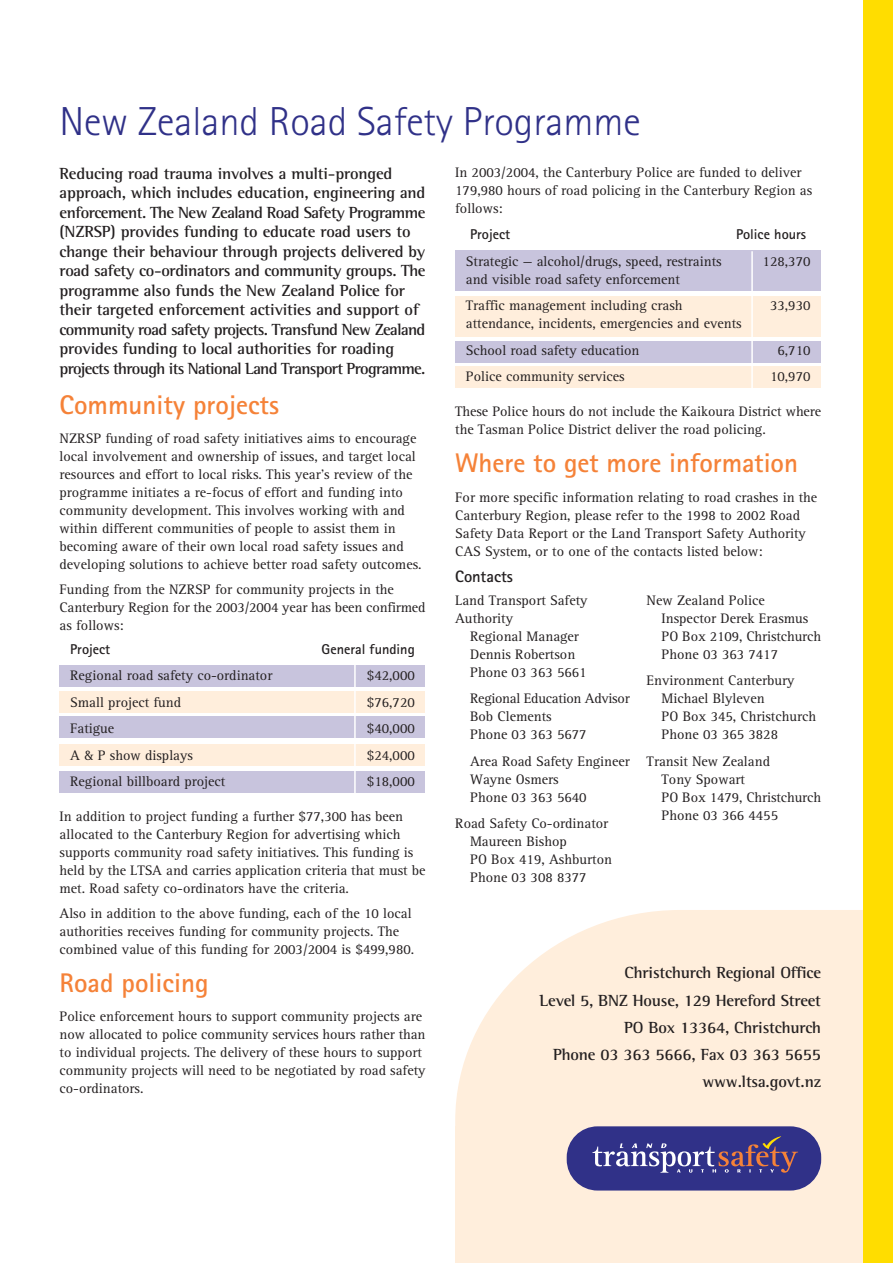
<style>
.page{position:relative;width:893px;height:1263px;background:#fff}
.page>*{position:absolute;margin:0;border:0;box-sizing:border-box;transform-origin:0 0}
.t1{font:40.5px "Rotis Sans Serif Light NZT";color:#303188}
.t2{font:27px "Rotis Sans Serif Bold NZT";color:#f58238}
.t3{font:16.5px/19.5px "Rotis Semi Serif Bold NZT";letter-spacing:-.01em;color:#231f20}
.t4{font:16.5px "Rotis Sans Serif Bold NZT";color:#231f20}
.t5{font:14.25px/18px "Rotis Serif NZT";color:#231f20}
.t6{font:14.25px/18px "Rotis Serif NZT";letter-spacing:-.02em;color:#231f20}
.t7{font:14.25px "Rotis Sans Serif Bold NZT";color:#231f20}
</style>
<div class="page">
<div style="left:455px;top:251px;width:366px;height:40px;background:#c8c4dd"></div>
<div style="left:455px;top:296px;width:366px;height:41px;background:#ffeedc"></div>
<div style="left:455px;top:341px;width:366px;height:21px;background:#c8c4dd"></div>
<div style="left:455px;top:367px;width:366px;height:21px;background:#ffeedc"></div>
<hr style="left:751px;top:251px;width:1px;height:143px;background:#fff">
<div style="left:60px;top:666px;width:365px;height:21px;background:#c8c4dd"></div>
<div style="left:60px;top:691px;width:365px;height:21px;background:#ffeedc"></div>
<div style="left:60px;top:717px;width:365px;height:21px;background:#c8c4dd"></div>
<div style="left:60px;top:744px;width:365px;height:22px;background:#ffeedc"></div>
<div style="left:60px;top:771px;width:365px;height:21px;background:#c8c4dd"></div>
<hr style="left:354px;top:661px;width:2px;height:136px;background:#fff">
<svg style="left:455px;top:910px;width:408px;height:217px;fill:#ffeedc"></svg>
<div style="left:455px;top:1127px;width:437px;height:136px;background:#ffeedc"></div>
<div style="left:863px;top:0;width:29px;height:1263px;background:#fd0"></div>
<div style="left:566px;top:1126px;width:255px;height:65px;background:#303188;border-radius:31px"></div>
<svg style="left:592px;top:1136px;width:206px;height:37px"></svg>
<h1 class="t1" style="left:60px;top:106px;width:582px">New Zealand Road Safety Programme</h1>
<p class="t3" style="left:60px;top:165px;width:367px">Reducing road trauma involves a multi-pronged approach, which includes education, engineering and enforcement. The New Zealand Road Safety Programme (NZRSP) provides funding to educate road users to change their behaviour through projects delivered by road safety co-ordinators and community groups. The programme also funds the New Zealand Police for their targeted enforcement activities and support of community road safety projects. Transfund New Zealand provides funding to local authorities for roading projects through its National Land Transport Programme.</p>
<h2 class="t2" style="left:60px;top:394px;width:221px">Community projects</h2>
<p class="t5" style="left:60px;top:431px;width:363px">NZRSP funding of road safety initiatives aims to encourage local involvement and ownership of issues, and target local resources and effort to local risks. This year's review of the programme initiates a re-focus of effort and funding into community development. This involves working with and within different communities of people to assist them in becoming aware of their own local road safety issues and developing solutions to achieve better road safety outcomes.</p>
<p class="t5" style="left:60px;top:581px;width:367px">Funding from the NZRSP for community projects in the<br>Canterbury Region for the 2003/2004 year has been confirmed as follows:</p>
<p class="t7" style="left:70px;top:644px;width:42px">Project</p>
<p class="t7" style="left:321px;top:644px;width:95px">General funding</p>
<p class="t5" style="left:70px;top:668px;width:204px">Regional road safety co-ordinator</p>
<p class="t5" style="left:367px;top:668px;width:50px">$42,000</p>
<p class="t5" style="left:70px;top:694px;width:112px">Small project fund</p>
<p class="t5" style="left:367px;top:694px;width:50px">$76,720</p>
<p class="t5" style="left:70px;top:721px;width:46px">Fatigue</p>
<p class="t5" style="left:367px;top:721px;width:50px">$40,000</p>
<p class="t5" style="left:70px;top:747px;width:124px">A &amp; P show displays</p>
<p class="t5" style="left:367px;top:747px;width:50px">$24,000</p>
<p class="t5" style="left:70px;top:774px;width:157px">Regional billboard project</p>
<p class="t5" style="left:367px;top:774px;width:50px">$18,000</p>
<p class="t5" style="left:60px;top:809px;width:367px">In addition to project funding a further $77,300 has been allocated to the Canterbury Region for advertising which supports community road safety initiatives. This funding is held by the LTSA and carries application criteria that must be met. Road safety co-ordinators have the criteria.</p>
<p class="t5" style="left:60px;top:905px;width:356px">Also in addition to the above funding, each of the 10 local authorities receives funding for community projects. The combined value of this funding for 2003/2004 is $499,980.</p>
<h2 class="t2" style="left:60px;top:972px;width:150px">Road policing</h2>
<p class="t5" style="left:60px;top:1009px;width:367px">Police enforcement hours to support community projects are now allocated to police community services hours rather than to individual projects. The delivery of these hours to support community projects will need to be negotiated by road safety co-ordinators.</p>
<p class="t5" style="left:455px;top:164px;width:358px">In 2003/2004, the Canterbury Police are funded to deliver<br>179,980 hours of road policing in the Canterbury Region as follows:</p>
<p class="t7" style="left:470px;top:229px;width:42px">Project</p>
<p class="t7" style="left:736px;top:229px;width:72px">Police hours</p>
<p class="t5" style="left:466px;top:253px;width:257px">Strategic — alcohol/drugs, speed, restraints</p>
<p class="t5" style="left:762px;top:253px;width:49px">128,370</p>
<p class="t5" style="left:466px;top:267px;width:218px;line-height:26.5px">and visible road safety enforcement<br>Traffic management including crash</p>
<p class="t5" style="left:770px;top:298px;width:42px">33,930</p>
<p class="t5" style="left:466px;top:312px;width:277px;line-height:26.5px">attendance, incidents, emergencies and events<br>School road safety education</p>
<p class="t5" style="left:777px;top:342px;width:35px">6,710</p>
<p class="t5" style="left:466px;top:369px;width:160px">Police community services</p>
<p class="t5" style="left:770px;top:369px;width:42px">10,970</p>
<p class="t5" style="left:455px;top:404px;width:367px">These Police hours do not include the Kaikoura District where the Tasman Police District deliver the road policing.</p>
<h2 class="t2" style="left:455px;top:453px;width:344px">Where to get more information</h2>
<p class="t5" style="left:455px;top:489px;width:363px">For more specific information relating to road crashes in the Canterbury Region, please refer to the 1998 to 2002 Road Safety Data Report or the Land Transport Safety Authority CAS System, or to one of the contacts listed below:</p>
<p class="t4" style="left:455px;top:571px;width:59px">Contacts</p>
<p class="t5" style="left:455px;top:592px;width:134px">Land Transport Safety<br>Authority</p>
<p class="t5" style="left:470px;top:628px;width:118px">Regional Manager<br>Dennis Robertson<br>Phone 03 363 5661</p>
<p class="t6" style="left:470px;top:691px;width:161px">Regional Education Advisor<br>Bob Clements<br>Phone 03 363 5677</p>
<p class="t5" style="left:470px;top:753px;width:161px">Area Road Safety Engineer<br>Wayne Osmers<br>Phone 03 363 5640</p>
<p class="t5" style="left:470px;top:816px;width:143px;text-indent:-15px">Road Safety Co-ordinator<br>Maureen Bishop<br>PO Box 419, Ashburton<br>Phone 03 308 8377</p>
<p class="t5" style="left:661px;top:592px;width:161px;text-indent:-15px">New Zealand Police<br>Inspector Derek Erasmus<br>PO Box 2109, Christchurch<br>Phone 03 363 7417</p>
<p class="t5" style="left:661px;top:673px;width:156px;text-indent:-15px">Environment Canterbury<br>Michael Blyleven<br>PO Box 345, Christchurch<br>Phone 03 365 3828</p>
<p class="t5" style="left:661px;top:753px;width:161px;text-indent:-15px">Transit New Zealand<br>Tony Spowart<br>PO Box 1479, Christchurch<br>Phone 03 366 4455</p>
<p class="t3" style="left:539px;top:961px;width:283px;line-height:27.3px;text-align:right">Christchurch Regional Office<br>Level 5, BNZ House, 129 Hereford Street<br>PO Box 13364, Christchurch<br>Phone 03 363 5666, Fax 03 363 5655 www.ltsa.govt.nz</p>
</div>
